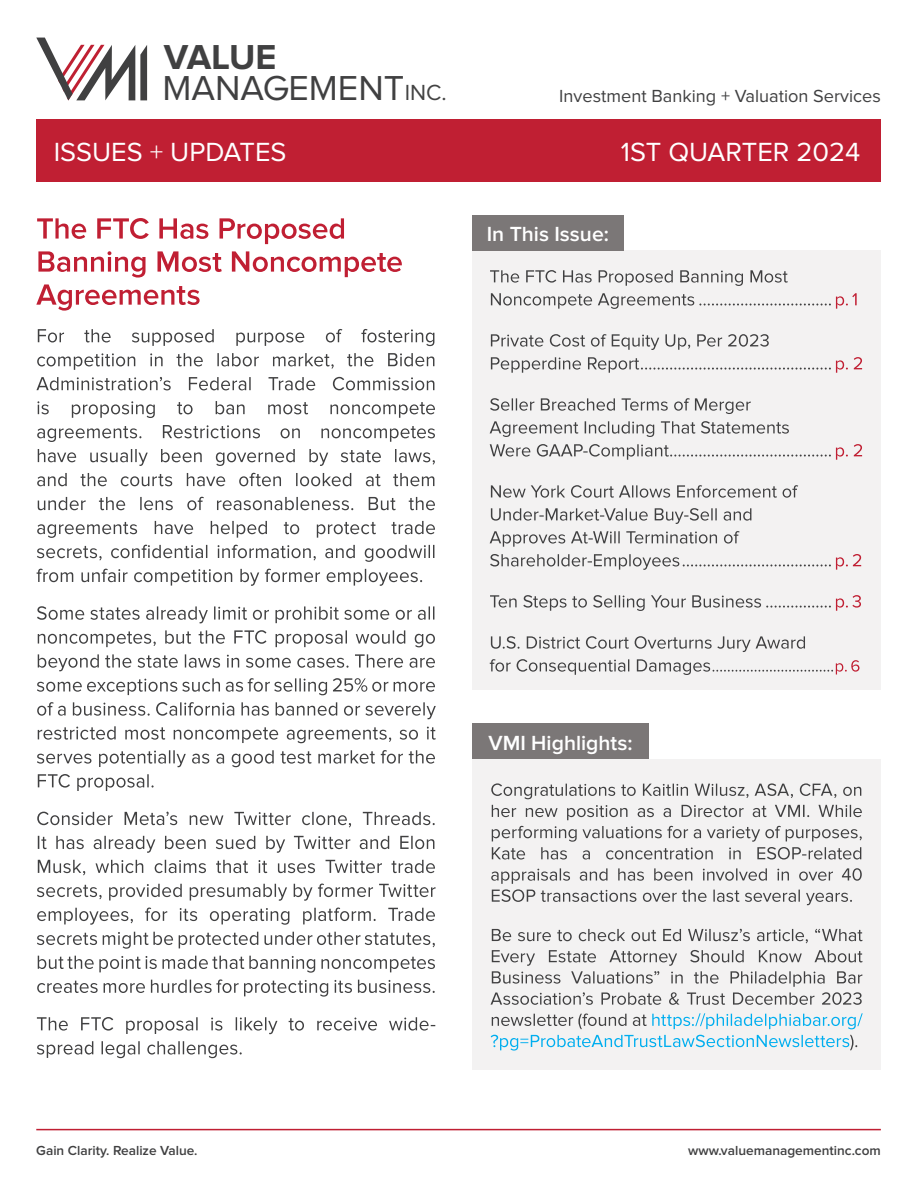
<style>
.page{position:relative;width:918px;height:1188px;background:#fff}
.page>*{position:absolute;margin:0;border:0;box-sizing:border-box;transform-origin:0 0}
.t1{font:35.85px/31.3px "Proxima Nova A";color:#404041}
.t2{font:27.3px "Proxima Nova";color:#fff}
.t3{font:22.65px "Proxima Nova A";color:#434343}
.t4{font:600 21.15px "Proxima Nova";color:#fff}
.t5{font:18.15px "Proxima Nova";color:#404041}
.t6{font:600 13.65px "Proxima Nova";color:#404041}
.s1{font-weight:700}
.s2{font-weight:300}
</style>
<div class="page">
<svg style="left:36px;top:38px;width:111px;height:62px"></svg>
<div style="left:36px;top:119px;width:845px;height:63px;background:#c01f33"></div>
<svg style="left:37px;top:1041px;width:205px;height:17px"></svg>
<svg style="left:37px;top:1017px;width:398px;height:17px"></svg>
<svg style="left:37px;top:979px;width:398px;height:18px"></svg>
<svg style="left:38px;top:956px;width:397px;height:17px"></svg>
<svg style="left:37px;top:932px;width:398px;height:17px"></svg>
<svg style="left:37px;top:908px;width:398px;height:17px"></svg>
<svg style="left:37px;top:884px;width:399px;height:17px"></svg>
<svg style="left:38px;top:860px;width:397px;height:15px"></svg>
<svg style="left:38px;top:836px;width:396px;height:17px"></svg>
<svg style="left:37px;top:812px;width:398px;height:15px"></svg>
<svg style="left:38px;top:774px;width:116px;height:17px"></svg>
<svg style="left:37px;top:750px;width:398px;height:17px"></svg>
<svg style="left:38px;top:726px;width:398px;height:17px"></svg>
<svg style="left:37px;top:702px;width:399px;height:17px"></svg>
<svg style="left:37px;top:678px;width:398px;height:17px"></svg>
<svg style="left:38px;top:654px;width:397px;height:17px"></svg>
<svg style="left:38px;top:630px;width:397px;height:17px"></svg>
<svg style="left:37px;top:606px;width:397px;height:17px"></svg>
<svg style="left:37px;top:569px;width:385px;height:17px"></svg>
<svg style="left:37px;top:545px;width:397px;height:17px"></svg>
<svg style="left:37px;top:521px;width:398px;height:17px"></svg>
<svg style="left:38px;top:497px;width:397px;height:13px"></svg>
<svg style="left:37px;top:473px;width:397px;height:13px"></svg>
<svg style="left:38px;top:449px;width:397px;height:17px"></svg>
<svg style="left:37px;top:425px;width:398px;height:17px"></svg>
<svg style="left:37px;top:401px;width:398px;height:17px"></svg>
<svg style="left:36px;top:377px;width:398px;height:13px"></svg>
<svg style="left:37px;top:353px;width:397px;height:17px"></svg>
<svg style="left:38px;top:329px;width:396px;height:17px"></svg>
<svg style="left:36px;top:284px;width:164px;height:27px"></svg>
<svg style="left:38px;top:251px;width:364px;height:27px"></svg>
<svg style="left:37px;top:218px;width:307px;height:26px"></svg>
<div style="left:472px;top:251px;width:409px;height:439px;background:#f3f2f2"></div>
<div style="left:472px;top:215px;width:152px;height:36px;background:#7b7777"></div>
<svg style="left:490px;top:659px;width:369px;height:16px"></svg>
<svg style="left:491px;top:636px;width:314px;height:16px"></svg>
<svg style="left:490px;top:595px;width:371px;height:16px"></svg>
<svg style="left:490px;top:554px;width:371px;height:16px"></svg>
<svg style="left:490px;top:531px;width:250px;height:16px"></svg>
<svg style="left:491px;top:508px;width:260px;height:16px"></svg>
<svg style="left:491px;top:485px;width:307px;height:13px"></svg>
<svg style="left:490px;top:444px;width:372px;height:16px"></svg>
<svg style="left:490px;top:421px;width:299px;height:16px"></svg>
<svg style="left:490px;top:398px;width:261px;height:16px"></svg>
<svg style="left:491px;top:357px;width:371px;height:16px"></svg>
<svg style="left:491px;top:334px;width:278px;height:16px"></svg>
<svg style="left:491px;top:293px;width:366px;height:16px"></svg>
<svg style="left:490px;top:270px;width:298px;height:16px"></svg>
<div style="left:472px;top:759px;width:409px;height:310px;background:#f3f2f2"></div>
<div style="left:472px;top:723px;width:177px;height:36px;background:#7b7777"></div>
<svg style="left:491px;top:1035px;width:366px;height:16px"></svg>
<svg style="left:492px;top:1013px;width:371px;height:16px"></svg>
<svg style="left:491px;top:950px;width:372px;height:55px"></svg>
<svg style="left:492px;top:929px;width:371px;height:14px"></svg>
<svg style="left:491px;top:868px;width:371px;height:37px"></svg>
<svg style="left:492px;top:826px;width:370px;height:34px"></svg>
<svg style="left:492px;top:805px;width:370px;height:15px"></svg>
<svg style="left:491px;top:783px;width:370px;height:16px"></svg>
<hr style="left:36px;top:1129px;width:845px;height:1px;background:#c01f33">
<p class="t1" style="left:162px;top:41px;width:243px"><span class="s1">VALUE<br></span>MANAGEMENT</p>
<p class="t3" style="left:405px;top:80px;width:44px">INC.</p>
<p class="t5" style="left:559px;top:86px;width:323px">Investment Banking + Valuation Services</p>
<p class="t2" style="left:54px;top:137px;width:234px">ISSUES <span class="s2">+</span> UPDATES</p>
<p class="t2" style="left:621px;top:137px;width:241px">1ST QUARTER 2024</p>
<p class="t4" style="left:487px;top:222px;width:124px">In This Issue:</p>
<p class="t4" style="left:488px;top:730px;width:146px">VMI Highlights:</p>
<p class="t6" style="left:36px;top:1142px;width:163px">Gain Clarity. Realize Value.</p>
<p class="t6" style="left:688px;top:1142px;width:194px">www.valuemanagementinc.com</p>
</div>
